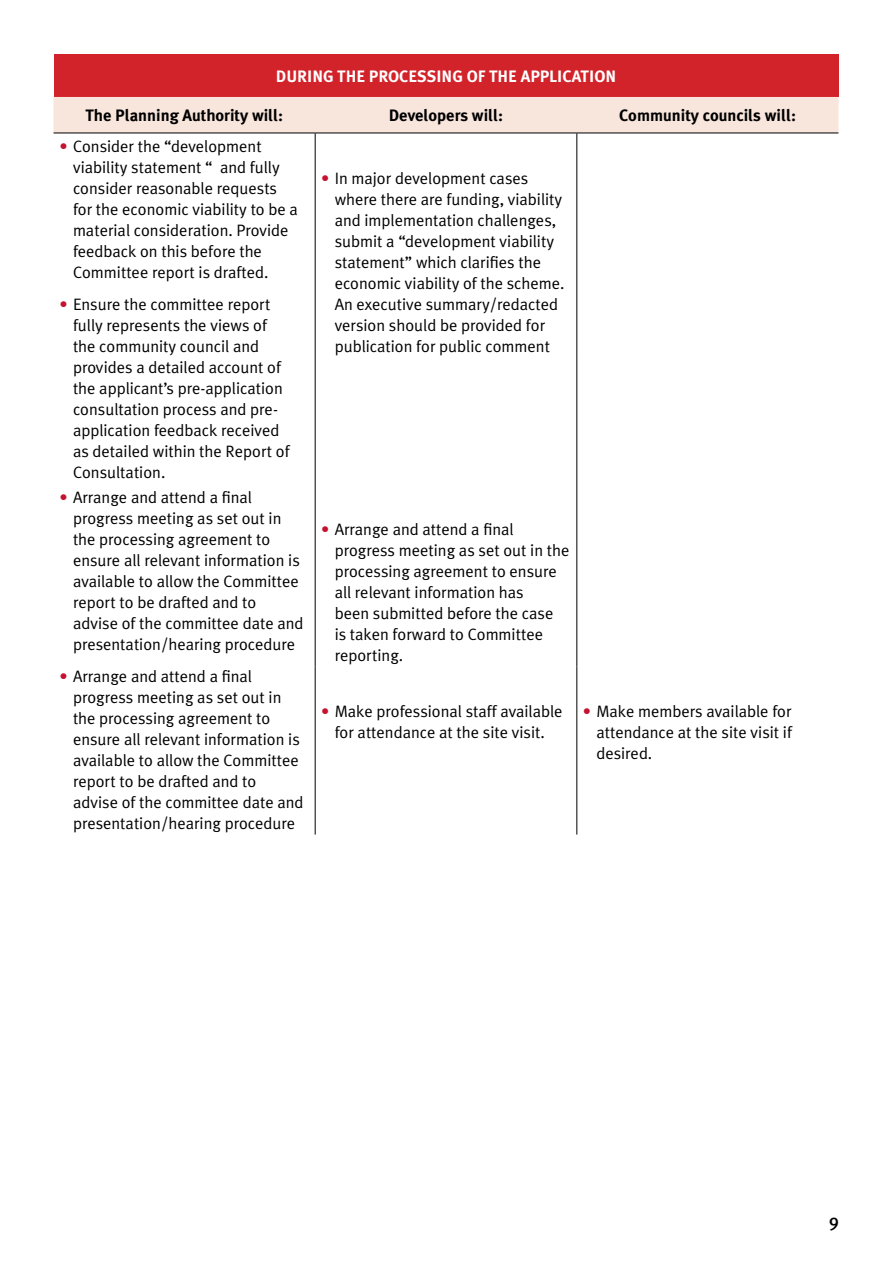
<style>
.page{position:relative;width:893px;height:1263px;background:#fff}
.page>*{position:absolute;margin:0;border:0;box-sizing:border-box;transform-origin:0 0}
.t1{font:500 18px "Meta Plus";color:#000}
.t2{font:16.5px/21px "Meta Plus Normal";color:#000}
.t3{font:700 16.5px "Meta Plus";color:#000}
.t4{font:700 16.5px "Meta Plus";color:#fff}
.s1{color:#c41230}
</style>
<div class="page">
<div style="left:54px;top:54px;width:784px;height:43px;background:#d2232a"></div>
<div style="left:54px;top:97px;width:784px;height:36px;background:#f8e5dc"></div>
<hr style="left:54px;top:133px;width:261px;height:1px;background:#000">
<hr style="left:315px;top:133px;width:262px;height:1px;background:#000">
<hr style="left:577px;top:133px;width:261px;height:1px;background:#000">
<hr style="left:315px;top:133px;width:1px;height:225px;background:#000">
<hr style="left:576px;top:133px;width:1px;height:225px;background:#000">
<hr style="left:315px;top:358px;width:1px;height:126px;background:#000">
<hr style="left:576px;top:358px;width:1px;height:126px;background:#000">
<hr style="left:315px;top:484px;width:1px;height:182px;background:#000">
<hr style="left:576px;top:484px;width:1px;height:182px;background:#000">
<hr style="left:315px;top:666px;width:1px;height:168px;background:#000">
<hr style="left:576px;top:666px;width:1px;height:168px;background:#000">
<p class="t4" style="left:276px;top:67px;width:342px">DURING THE PROCESSING OF THE APPLICATION</p>
<p class="t3" style="left:85px;top:106px;width:199px">The Planning Authority will:</p>
<p class="t3" style="left:389px;top:106px;width:116px">Developers will:</p>
<p class="t3" style="left:619px;top:106px;width:178px">Community councils will:</p>
<p class="t2" style="left:73px;top:136px;width:226px;text-indent:-13px"><span class="s1">•</span> Consider the “development viability statement “ and fully consider reasonable requests for the economic viability to be a material consideration. Provide feedback on this before the<br>Committee report is drafted.</p>
<p class="t2" style="left:73px;top:294px;width:218px;text-indent:-13px"><span class="s1">•</span> Ensure the committee report fully represents the views of the community council and provides a detailed account of the applicant’s pre-application consultation process and pre&shy;application feedback received as detailed within the Report of<br>Consultation.</p>
<p class="t2" style="left:335px;top:168px;width:231px;text-indent:-13px"><span class="s1">•</span> In major development cases where there are funding, viability and implementation challenges, submit a “development viability statement” which clarifies the economic viability of the scheme.<br>An executive summary/redacted version should be provided for publication for public comment</p>
<p class="t2" style="left:73px;top:487px;width:232px;text-indent:-13px"><span class="s1">•</span> Arrange and attend a final progress meeting as set out in the processing agreement to ensure all relevant information is available to allow the Committee report to be drafted and to advise of the committee date and presentation/hearing procedure</p>
<p class="t2" style="left:73px;top:665px;width:232px;text-indent:-13px"><span class="s1">•</span> Arrange and attend a final progress meeting as set out in the processing agreement to ensure all relevant information is available to allow the Committee report to be drafted and to advise of the committee date and presentation/hearing procedure</p>
<p class="t2" style="left:335px;top:518px;width:236px;text-indent:-13px"><span class="s1">•</span> Arrange and attend a final progress meeting as set out in the processing agreement to ensure all relevant information has<br>been submitted before the case<br>is taken forward to Committee reporting.</p>
<p class="t2" style="left:321px;top:701px;width:243px;text-align:center"><span class="s1">•</span> Make professional staff available for attendance at the site visit.</p>
<p class="t2" style="left:596px;top:701px;width:197px;text-align:justify;text-indent:-13px"><span class="s1">•</span> Make members available for attendance at the site visit if desired.</p>
<p class="t1" style="left:829px;top:1211px;width:11px">9</p>
</div>
